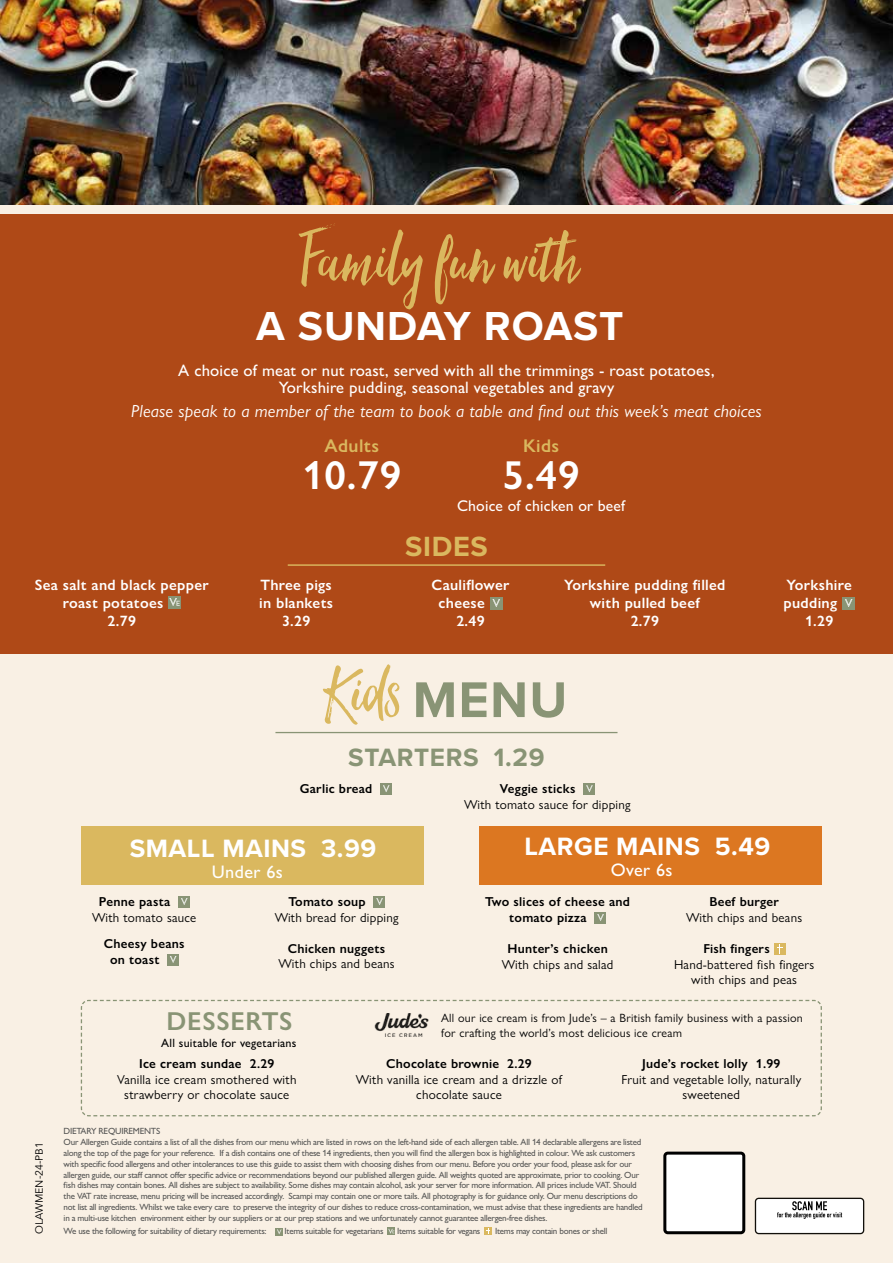
<style>
.page{position:relative;width:893px;height:1263px;background:#f9f0e4}
.page>*{position:absolute;margin:0;border:0;box-sizing:border-box;transform-origin:0 0}
.t1{font:83.7px "Hello Beautiful";color:#dab85f}
.t2{font:700 42px "Proxima Nova";letter-spacing:.02em;color:#fff}
.t3{font:600 40.5px "Gill Sans Nova";color:#fff}
.t4{font:700 28.8px "Proxima Nova";letter-spacing:.025em;color:#dab85f}
.t5{font:700 25.95px "Proxima Nova";letter-spacing:.02em;color:#fff}
.t6{font:700 25.95px "Proxima Nova";letter-spacing:.025em;color:#899475}
.t7{font:600 25.95px "Gill Sans Nova";letter-spacing:.025em;color:#899475}
.t8{font:600 18.45px "Gill Sans Nova";letter-spacing:.02em;color:#dab85f}
.t9{font:500 18.15px "Gill Sans Nova";letter-spacing:.02em;color:#fff}
.t10{font:italic 17.7px "Gill Sans Nova";letter-spacing:.01em;color:#fff}
.t11{font:500 16.65px/16.6px "Gill Sans Nova";letter-spacing:.01em;color:#fff;text-align:center}
.t12{font:500 15.6px "Gill Sans Nova";letter-spacing:.01em;color:#fff}
.t13{font:600 15px/18px "Gill Sans Nova";letter-spacing:.02em;color:#fff;text-align:center}
.t14{font:13.05px/15.6px "Gill Sans Nova";letter-spacing:.02em;color:#000;text-align:center}
.t15{font:600 13.05px/15.6px "Gill Sans Nova";letter-spacing:.02em;color:#000}
.t16{font:12px/14.4px "Gill Sans Nova";letter-spacing:.02em;color:#000}
.t17{font:500 12px "Gill Sans Nova";letter-spacing:.02em;color:#000}
.t18{font:10.5px "Avenir";color:#000}
.t19{font:500 9px/10.8px "Gill Sans Nova";letter-spacing:-.03em;color:#575756}
.s1{font-family:"Proxima Nova";font-weight:700;font-size:52.05px;color:#899475}
</style>
<div class="page">
<div style="left:0;top:214px;width:893px;height:439px;background:#af4917"></div>
<div style="left:755px;top:1198px;width:109px;height:35px;background:#fff;border-radius:3px"></div>
<div style="left:755px;top:1198px;width:109px;height:36px;border:1px solid #12100b;border-radius:3px"></div>
<div style="left:665px;top:1153px;width:79px;height:80px;background:#fff;border-radius:3px"></div>
<div style="left:663px;top:1151px;width:82px;height:83px;border:3px solid #000;border-radius:3px"></div>
<svg style="left:777px;top:1201px;width:65px;height:18px"></svg>
<hr style="left:288px;top:564px;width:317px;height:2px;background:#dab85f">
<div style="left:168px;top:596px;width:13px;height:12px;background:#899475"></div>
<svg style="left:169px;top:598px;width:11px;height:8px"></svg>
<div style="left:490px;top:597px;width:12px;height:12px;background:#899475"></div>
<svg style="left:492px;top:599px;width:8px;height:8px"></svg>
<div style="left:842px;top:597px;width:13px;height:12px;background:#899475"></div>
<svg style="left:845px;top:599px;width:7px;height:8px"></svg>
<img style="left:0;top:0;width:893px;height:204px">
<svg style="left:298px;top:223px;width:283px;height:87px"></svg>
<svg style="left:80px;top:999px;width:742px;height:118px"></svg>
<div style="left:595px;top:912px;width:11px;height:11px;background:#899475"></div>
<svg style="left:597px;top:914px;width:7px;height:7px"></svg>
<div style="left:774px;top:943px;width:11px;height:11px;background:#dab85f"></div>
<svg style="left:777px;top:944px;width:5px;height:9px"></svg>
<div style="left:480px;top:826px;width:342px;height:59px;background:#dc7721"></div>
<div style="left:179px;top:896px;width:11px;height:11px;background:#899475"></div>
<svg style="left:181px;top:898px;width:7px;height:7px"></svg>
<div style="left:167px;top:954px;width:11px;height:11px;background:#899475"></div>
<svg style="left:170px;top:956px;width:6px;height:7px"></svg>
<div style="left:374px;top:896px;width:11px;height:11px;background:#899475"></div>
<svg style="left:376px;top:898px;width:7px;height:7px"></svg>
<div style="left:82px;top:826px;width:342px;height:59px;background:#dab85f"></div>
<div style="left:380px;top:783px;width:12px;height:11px;background:#899475"></div>
<svg style="left:383px;top:785px;width:7px;height:7px"></svg>
<div style="left:584px;top:783px;width:11px;height:11px;background:#899475"></div>
<svg style="left:586px;top:785px;width:7px;height:7px"></svg>
<hr style="left:275px;top:732px;width:342px;height:1px;background:#899475">
<div style="left:275px;top:1228px;width:8px;height:8px;background:#899475"></div>
<svg style="left:277px;top:1229px;width:5px;height:5px"></svg>
<svg style="left:388px;top:1227px;width:7px;height:8px"></svg>
<svg style="left:388px;top:1229px;width:6px;height:4px"></svg>
<svg style="left:485px;top:1227px;width:7px;height:8px"></svg>
<img style="left:375px;top:1013px;width:53px;height:23px">
<h2 class="t2" style="left:256px;top:295px;width:369px">A SUNDAY ROAST</h2>
<h3 class="t11" style="left:178px;top:362px;width:538px">A choice of meat or nut roast, served with all the trimmings - roast potatoes,<br>Yorkshire pudding, seasonal vegetables and gravy</h3>
<h3 class="t10" style="left:131px;top:400px;width:632px">Please speak to a member of the team to book a table and find out this week’s meat choices</h3>
<h3 class="t8" style="left:324px;top:434px;width:56px">Adults</h3>
<h3 class="t3" style="left:302px;top:450px;width:100px">10.79</h3>
<h3 class="t8" style="left:523px;top:434px;width:38px">Kids</h3>
<h3 class="t3" style="left:503px;top:450px;width:78px">5.49</h3>
<h3 class="t13" style="left:35px;top:576px;width:175px">Sea salt and black pepper</h3>
<h3 class="t13" style="left:63px;top:594px;width:102px">roast potatoes</h3>
<h3 class="t13" style="left:108px;top:612px;width:30px">2.79</h3>
<h3 class="t12" style="left:457px;top:497px;width:170px">Choice of chicken or beef</h3>
<h3 class="t4" style="left:405px;top:525px;width:84px">SIDES</h3>
<h3 class="t13" style="left:259px;top:576px;width:75px">Three pigs in blankets<br>3.29</h3>
<h3 class="t13" style="left:432px;top:576px;width:79px">Cauliflower</h3>
<h3 class="t13" style="left:439px;top:594px;width:48px">cheese</h3>
<h3 class="t13" style="left:456px;top:612px;width:30px">2.49</h3>
<h3 class="t13" style="left:564px;top:576px;width:163px">Yorkshire pudding filled with pulled beef<br>2.79</h3>
<h3 class="t13" style="left:786px;top:576px;width:67px">Yorkshire</h3>
<h3 class="t13" style="left:784px;top:594px;width:55px">pudding</h3>
<h3 class="t13" style="left:805px;top:612px;width:30px">1.29</h3>
<h1 class="t1" style="left:325px;top:645px;width:244px">Kids <span class="s1">MENU</span></h1>
<h3 class="t6" style="left:348px;top:738px;width:198px">STARTERS 1.29</h3>
<h3 class="t15" style="left:300px;top:781px;width:74px">Garlic bread</h3>
<h3 class="t15" style="left:500px;top:781px;width:77px">Veggie sticks</h3>
<h3 class="t14" style="left:464px;top:796px;width:168px">With tomato sauce for dipping</h3>
<h3 class="t5" style="left:130px;top:829px;width:248px">SMALL MAINS 3.99</h3>
<h3 class="t9" style="left:212px;top:860px;width:72px">Under 6s</h3>
<h3 class="t15" style="left:99px;top:893px;width:73px">Penne pasta</h3>
<h3 class="t14" style="left:92px;top:909px;width:106px">With tomato sauce</h3>
<h3 class="t15" style="left:110px;top:936px;width:76px;text-indent:-6px">Cheesy beans on toast</h3>
<h3 class="t15" style="left:288px;top:893px;width:79px">Tomato soup</h3>
<h3 class="t14" style="left:275px;top:909px;width:125px">With bread for dipping</h3>
<h3 class="t15" style="left:288px;top:940px;width:99px">Chicken nuggets</h3>
<h3 class="t14" style="left:279px;top:956px;width:118px">With chips and beans</h3>
<h3 class="t5" style="left:524px;top:827px;width:247px">LARGE MAINS 5.49</h3>
<h3 class="t9" style="left:611px;top:858px;width:63px">Over 6s</h3>
<h3 class="t15" style="left:509px;top:894px;width:122px;text-indent:-24px">Two slices of cheese and tomato pizza</h3>
<h3 class="t15" style="left:507px;top:941px;width:102px">Hunter’s chicken</h3>
<h3 class="t14" style="left:502px;top:956px;width:113px">With chips and salad</h3>
<h3 class="t15" style="left:709px;top:894px;width:71px">Beef burger</h3>
<h3 class="t14" style="left:686px;top:909px;width:118px">With chips and beans</h3>
<h3 class="t15" style="left:703px;top:941px;width:68px">Fish fingers</h3>
<h3 class="t14" style="left:674px;top:956px;width:142px">Hand-battered fish fingers with chips and peas</h3>
<p class="t18" style="left:33px;top:1234px;width:93px;rotate:-90deg">OLAWMEN-24-PB1</p>
<h3 class="t7" style="left:167px;top:1005px;width:128px">DESSERTS</h3>
<h3 class="t17" style="left:161px;top:1035px;width:137px">All suitable for vegetarians</h3>
<h3 class="t15" style="left:139px;top:1055px;width:137px">Ice cream sundae 2.29</h3>
<h3 class="t14" style="left:117px;top:1071px;width:181px">Vanilla ice cream smothered with strawberry or chocolate sauce</h3>
<h3 class="t16" style="left:441px;top:1011px;width:363px">All our ice cream is from Jude’s – a British family business with a passion for crafting the world’s most delicious ice cream</h3>
<h3 class="t15" style="left:386px;top:1055px;width:147px">Chocolate brownie 2.29</h3>
<h3 class="t14" style="left:356px;top:1071px;width:208px">With vanilla ice cream and a drizzle of chocolate sauce</h3>
<h3 class="t15" style="left:642px;top:1055px;width:140px">Jude’s rocket lolly 1.99</h3>
<h3 class="t14" style="left:621px;top:1071px;width:182px">Fruit and vegetable lolly, naturally sweetened</h3>
<p class="t19" style="left:64px;top:1126px;width:581px">DIETARY REQUIREMENTS<br>Our Allergen Guide contains a list of all the dishes from our menu which are listed in rows on the left-hand side of each allergen table. All 14 declarable allergens are listed along the top of the page for your reference. If a dish contains one of these 14 ingredients, then you will find the allergen box is highlighted in colour. We ask customers with specific food allergens and other intolerances to use this guide to assist them with choosing dishes from our menu. Before you order your food, please ask for our allergen guide, our staff cannot offer specific advice or recommendations beyond our published allergen guide. All weights quoted are approximate, prior to cooking. Our fish dishes may contain bones. All dishes are subject to availability. Some dishes may contain alcohol, ask your server for more information. All prices include VAT. Should the VAT rate increase, menu pricing will be increased accordingly. Scampi may contain one or more tails. All photography is for guidance only. Our menu descriptions do not list all ingredients. Whilst we take every care to preserve the integrity of our dishes to reduce cross-contamination, we must advise that these ingredients are handled in a multi-use kitchen environment either by our suppliers or at our prep stations and we unfortunately cannot guarantee allergen-free dishes.</p>
<p class="t19" style="left:64px;top:1226px;width:204px">We use the following for suitability of dietary requirements:</p>
<p class="t19" style="left:285px;top:1226px;width:100px">Items suitable for vegetarians</p>
<p class="t19" style="left:397px;top:1226px;width:85px">Items suitable for vegans</p>
<p class="t19" style="left:495px;top:1226px;width:114px">Items may contain bones or shell</p>
</div>
